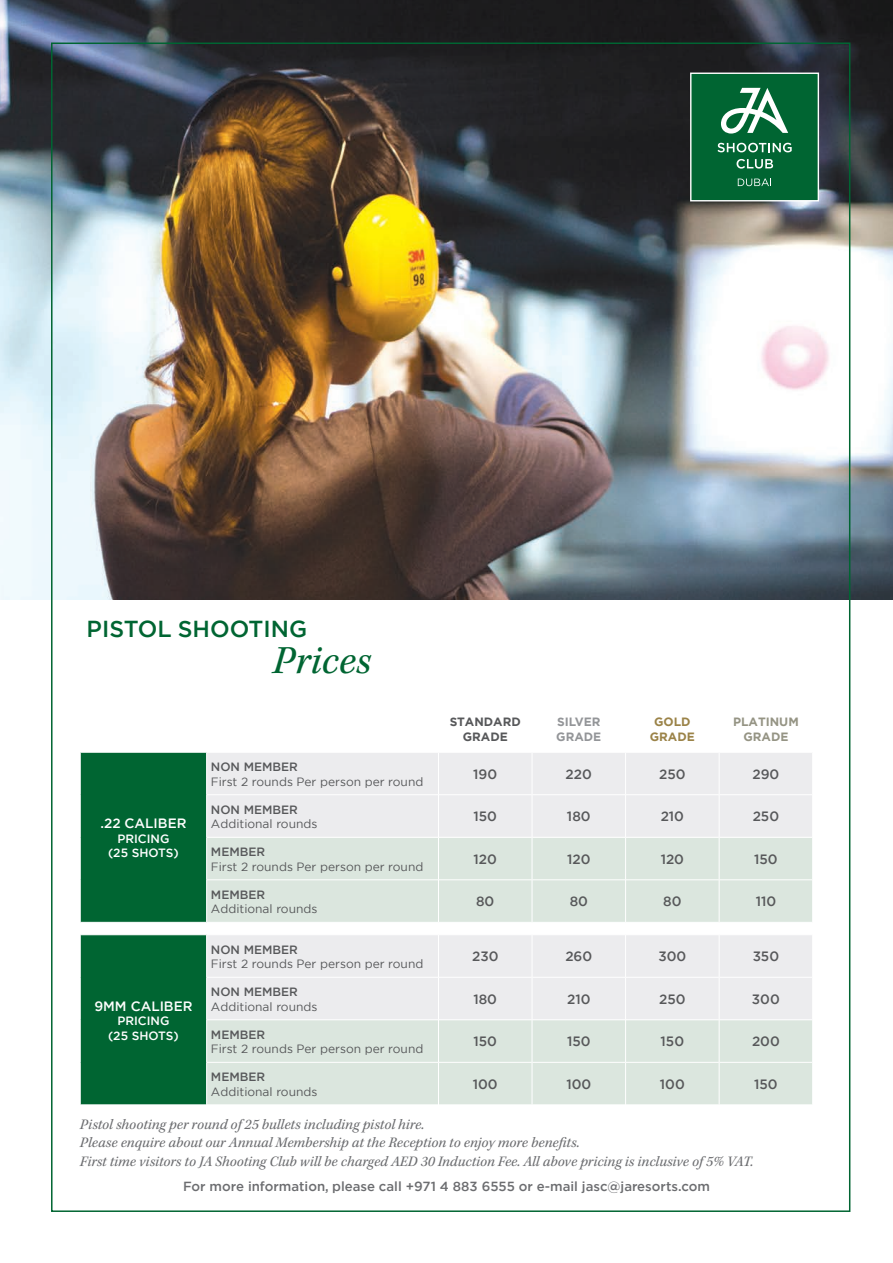
<style>
.page{position:relative;width:893px;height:1263px;background:#fff}
.page>*{position:absolute;margin:0;border:0;box-sizing:border-box;transform-origin:0 0}
.t1{font:italic 40.8px "Kepler Std";letter-spacing:.005em;color:#006532}
.t2{font:500 23.1px "Gotham";color:#006532}
.t3{font:italic 14.85px "Kepler Std";color:#6c6d70}
.t4{font:500 13.5px "Gotham";color:#57585a}
.t5{font:500 13.5px "Gotham";color:#fff}
.t6{font:500 13.2px "Gotham";color:#6c6d70}
.t7{font:12px "Gotham";color:#57585a}
.t8{font:500 12px "Gotham";color:#57585a}
.t9{font:500 12px "Gotham";color:#fff}
.t10{font:700 12px "Gotham";color:#57585a}
.t11{font:700 12px "Gotham";color:#959484}
.t12{font:700 12px "Gotham";color:#939598}
.t13{font:700 12px "Gotham";color:#9b8348}
</style>
<div class="page">
<img style="left:0;top:0;width:893px;height:600px">
<div style="left:690px;top:73px;width:129px;height:128px;background:#006532;border:1px solid #fff"></div>
<svg style="left:736px;top:159px;width:37px;height:10px"></svg>
<svg style="left:717px;top:143px;width:75px;height:9px"></svg>
<svg style="left:721px;top:88px;width:67px;height:46px"></svg>
<svg style="left:738px;top:179px;width:33px;height:7px"></svg>
<div style="left:207px;top:1020px;width:605px;height:84px;background:#dbe6de"></div>
<svg style="left:207px;top:753px;width:605px;height:266px;background:#e7ebe9"></svg>
<div style="left:80px;top:753px;width:126px;height:352px;background:#006532"></div>
<hr style="left:81px;top:934px;width:125px;height:1px;background:#fff">
<hr style="left:80px;top:880px;width:1px;height:42px;background:#fff">
<hr style="left:81px;top:922px;width:125px;height:1px;background:#fff">
<hr style="left:80px;top:837px;width:1px;height:43px;background:#fff">
<hr style="left:80px;top:795px;width:1px;height:42px;background:#fff">
<hr style="left:80px;top:752px;width:1px;height:43px;background:#fff">
<hr style="left:207px;top:1062px;width:231px;height:1px;background:#fff">
<hr style="left:207px;top:977px;width:231px;height:1px;background:#fff">
<hr style="left:207px;top:934px;width:231px;height:1px;background:#fff">
<hr style="left:207px;top:922px;width:231px;height:1px;background:#fff">
<hr style="left:207px;top:879px;width:231px;height:1px;background:#fff">
<hr style="left:207px;top:837px;width:231px;height:1px;background:#fff">
<hr style="left:207px;top:794px;width:231px;height:1px;background:#fff">
<hr style="left:438px;top:1062px;width:1px;height:43px;background:#fff">
<hr style="left:438px;top:1020px;width:1px;height:42px;background:#fff">
<hr style="left:439px;top:1062px;width:93px;height:1px;background:#fff">
<hr style="left:438px;top:977px;width:1px;height:43px;background:#fff">
<hr style="left:438px;top:934px;width:1px;height:43px;background:#fff">
<hr style="left:439px;top:977px;width:93px;height:1px;background:#fff">
<hr style="left:439px;top:934px;width:93px;height:1px;background:#fff">
<hr style="left:438px;top:880px;width:1px;height:43px;background:#fff">
<hr style="left:439px;top:922px;width:93px;height:1px;background:#fff">
<hr style="left:438px;top:837px;width:1px;height:43px;background:#fff">
<hr style="left:439px;top:879px;width:93px;height:1px;background:#fff">
<hr style="left:438px;top:795px;width:1px;height:42px;background:#fff">
<hr style="left:439px;top:837px;width:93px;height:1px;background:#fff">
<hr style="left:438px;top:752px;width:1px;height:43px;background:#fff">
<hr style="left:439px;top:794px;width:93px;height:1px;background:#fff">
<hr style="left:532px;top:1062px;width:1px;height:43px;background:#fff">
<hr style="left:532px;top:1020px;width:1px;height:42px;background:#fff">
<hr style="left:532px;top:1062px;width:93px;height:1px;background:#fff">
<hr style="left:532px;top:977px;width:1px;height:43px;background:#fff">
<hr style="left:532px;top:934px;width:1px;height:43px;background:#fff">
<hr style="left:532px;top:977px;width:93px;height:1px;background:#fff">
<hr style="left:532px;top:934px;width:93px;height:1px;background:#fff">
<hr style="left:532px;top:880px;width:1px;height:43px;background:#fff">
<hr style="left:532px;top:922px;width:93px;height:1px;background:#fff">
<hr style="left:532px;top:837px;width:1px;height:43px;background:#fff">
<hr style="left:532px;top:879px;width:93px;height:1px;background:#fff">
<hr style="left:532px;top:795px;width:1px;height:42px;background:#fff">
<hr style="left:532px;top:837px;width:93px;height:1px;background:#fff">
<hr style="left:532px;top:752px;width:1px;height:43px;background:#fff">
<hr style="left:532px;top:794px;width:93px;height:1px;background:#fff">
<hr style="left:625px;top:1062px;width:1px;height:43px;background:#fff">
<hr style="left:625px;top:1020px;width:1px;height:42px;background:#fff">
<hr style="left:626px;top:1062px;width:93px;height:1px;background:#fff">
<hr style="left:625px;top:977px;width:1px;height:43px;background:#fff">
<hr style="left:625px;top:934px;width:1px;height:43px;background:#fff">
<hr style="left:626px;top:977px;width:93px;height:1px;background:#fff">
<hr style="left:626px;top:934px;width:93px;height:1px;background:#fff">
<hr style="left:625px;top:880px;width:1px;height:43px;background:#fff">
<hr style="left:626px;top:922px;width:93px;height:1px;background:#fff">
<hr style="left:625px;top:837px;width:1px;height:43px;background:#fff">
<hr style="left:626px;top:879px;width:93px;height:1px;background:#fff">
<hr style="left:625px;top:795px;width:1px;height:42px;background:#fff">
<hr style="left:626px;top:837px;width:93px;height:1px;background:#fff">
<hr style="left:625px;top:752px;width:1px;height:43px;background:#fff">
<hr style="left:626px;top:794px;width:93px;height:1px;background:#fff">
<hr style="left:719px;top:1062px;width:1px;height:43px;background:#fff">
<hr style="left:719px;top:1020px;width:1px;height:42px;background:#fff">
<hr style="left:719px;top:1062px;width:93px;height:1px;background:#fff">
<hr style="left:719px;top:977px;width:1px;height:43px;background:#fff">
<hr style="left:719px;top:934px;width:1px;height:43px;background:#fff">
<hr style="left:719px;top:977px;width:93px;height:1px;background:#fff">
<hr style="left:719px;top:934px;width:93px;height:1px;background:#fff">
<hr style="left:719px;top:880px;width:1px;height:43px;background:#fff">
<hr style="left:719px;top:922px;width:93px;height:1px;background:#fff">
<hr style="left:719px;top:837px;width:1px;height:43px;background:#fff">
<hr style="left:719px;top:879px;width:93px;height:1px;background:#fff">
<hr style="left:719px;top:795px;width:1px;height:42px;background:#fff">
<hr style="left:719px;top:837px;width:93px;height:1px;background:#fff">
<hr style="left:719px;top:752px;width:1px;height:43px;background:#fff">
<hr style="left:719px;top:794px;width:93px;height:1px;background:#fff">
<p class="t2" style="left:87px;top:613px;width:222px">PISTOL SHOOTING</p>
<p class="t1" style="left:272px;top:637px;width:100px">Prices</p>
<p class="t5" style="left:100px;top:815px;width:88px">.22 CALIBER</p>
<p class="t9" style="left:117px;top:830px;width:54px">PRICING</p>
<p class="t9" style="left:108px;top:845px;width:72px">(25 SHOTS(</p>
<p class="t5" style="left:94px;top:997px;width:100px">9MM CALIBER</p>
<p class="t9" style="left:117px;top:1013px;width:54px">PRICING</p>
<p class="t9" style="left:108px;top:1027px;width:72px">(25 SHOTS(</p>
<p class="t8" style="left:211px;top:759px;width:89px">NON MEMBER</p>
<p class="t7" style="left:211px;top:773px;width:214px">First 2 rounds Per person per round</p>
<p class="t8" style="left:211px;top:801px;width:89px">NON MEMBER</p>
<p class="t7" style="left:211px;top:816px;width:108px">Additional rounds</p>
<p class="t8" style="left:211px;top:844px;width:56px">MEMBER</p>
<p class="t7" style="left:211px;top:859px;width:214px">First 2 rounds Per person per round</p>
<p class="t8" style="left:211px;top:886px;width:56px">MEMBER</p>
<p class="t7" style="left:211px;top:901px;width:108px">Additional rounds</p>
<p class="t8" style="left:211px;top:941px;width:89px">NON MEMBER</p>
<p class="t7" style="left:211px;top:956px;width:214px">First 2 rounds Per person per round</p>
<p class="t8" style="left:211px;top:984px;width:89px">NON MEMBER</p>
<p class="t7" style="left:211px;top:998px;width:108px">Additional rounds</p>
<p class="t8" style="left:211px;top:1026px;width:56px">MEMBER</p>
<p class="t7" style="left:211px;top:1041px;width:214px">First 2 rounds Per person per round</p>
<p class="t8" style="left:211px;top:1069px;width:56px">MEMBER</p>
<p class="t7" style="left:211px;top:1084px;width:108px">Additional rounds</p>
<p class="t3" style="left:80px;top:1116px;width:346px">Pistol shootingper round of25 bullets includingpistol hire.</p>
<p class="t10" style="left:450px;top:714px;width:73px">STANDARD</p>
<p class="t10" style="left:463px;top:729px;width:46px">GRADE</p>
<p class="t4" style="left:473px;top:765px;width:25px">190</p>
<p class="t4" style="left:473px;top:808px;width:25px">150</p>
<p class="t4" style="left:474px;top:850px;width:25px">120</p>
<p class="t4" style="left:476px;top:893px;width:20px">80</p>
<p class="t4" style="left:472px;top:948px;width:28px">230</p>
<p class="t4" style="left:473px;top:990px;width:25px">180</p>
<p class="t4" style="left:473px;top:1033px;width:25px">150</p>
<p class="t4" style="left:473px;top:1075px;width:26px">100</p>
<p class="t12" style="left:557px;top:714px;width:45px">SILVER</p>
<p class="t12" style="left:556px;top:729px;width:46px">GRADE</p>
<p class="t4" style="left:566px;top:765px;width:28px">220</p>
<p class="t4" style="left:567px;top:808px;width:25px">180</p>
<p class="t4" style="left:567px;top:850px;width:25px">120</p>
<p class="t4" style="left:570px;top:893px;width:20px">80</p>
<p class="t4" style="left:565px;top:948px;width:28px">260</p>
<p class="t4" style="left:567px;top:990px;width:25px">210</p>
<p class="t4" style="left:567px;top:1033px;width:25px">150</p>
<p class="t4" style="left:566px;top:1075px;width:26px">100</p>
<p class="t13" style="left:654px;top:714px;width:38px">GOLD</p>
<p class="t13" style="left:650px;top:729px;width:46px">GRADE</p>
<p class="t11" style="left:733px;top:714px;width:67px">PLATINUM</p>
<p class="t11" style="left:743px;top:729px;width:46px">GRADE</p>
<p class="t4" style="left:659px;top:765px;width:28px">250</p>
<p class="t4" style="left:752px;top:765px;width:28px">290</p>
<p class="t4" style="left:661px;top:808px;width:25px">210</p>
<p class="t4" style="left:753px;top:808px;width:28px">250</p>
<p class="t4" style="left:661px;top:850px;width:25px">120</p>
<p class="t4" style="left:754px;top:850px;width:25px">150</p>
<p class="t4" style="left:663px;top:893px;width:20px">80</p>
<p class="t4" style="left:756px;top:893px;width:22px">110</p>
<p class="t4" style="left:658px;top:948px;width:29px">300</p>
<p class="t4" style="left:753px;top:948px;width:28px">350</p>
<p class="t4" style="left:659px;top:990px;width:28px">250</p>
<p class="t4" style="left:752px;top:990px;width:29px">300</p>
<p class="t4" style="left:661px;top:1033px;width:25px">150</p>
<p class="t4" style="left:752px;top:1033px;width:29px">200</p>
<p class="t4" style="left:660px;top:1075px;width:26px">100</p>
<p class="t4" style="left:754px;top:1075px;width:25px">150</p>
<p class="t3" style="left:80px;top:1134px;width:501px">Please enquire about our Annual Membership at the Reception to enjoy more benefits.</p>
<p class="t6" style="left:183px;top:1177px;width:528px">For more information, please call +971 4 883 6555 or e-mail jasc@jaresorts.com</p>
<p class="t3" style="left:80px;top:1153px;width:675px">First time visitors to JA Shooting Club will be charged AED 30 Induction Fee. All above pricing is inclusive of 5% VAT.</p>
</div>
